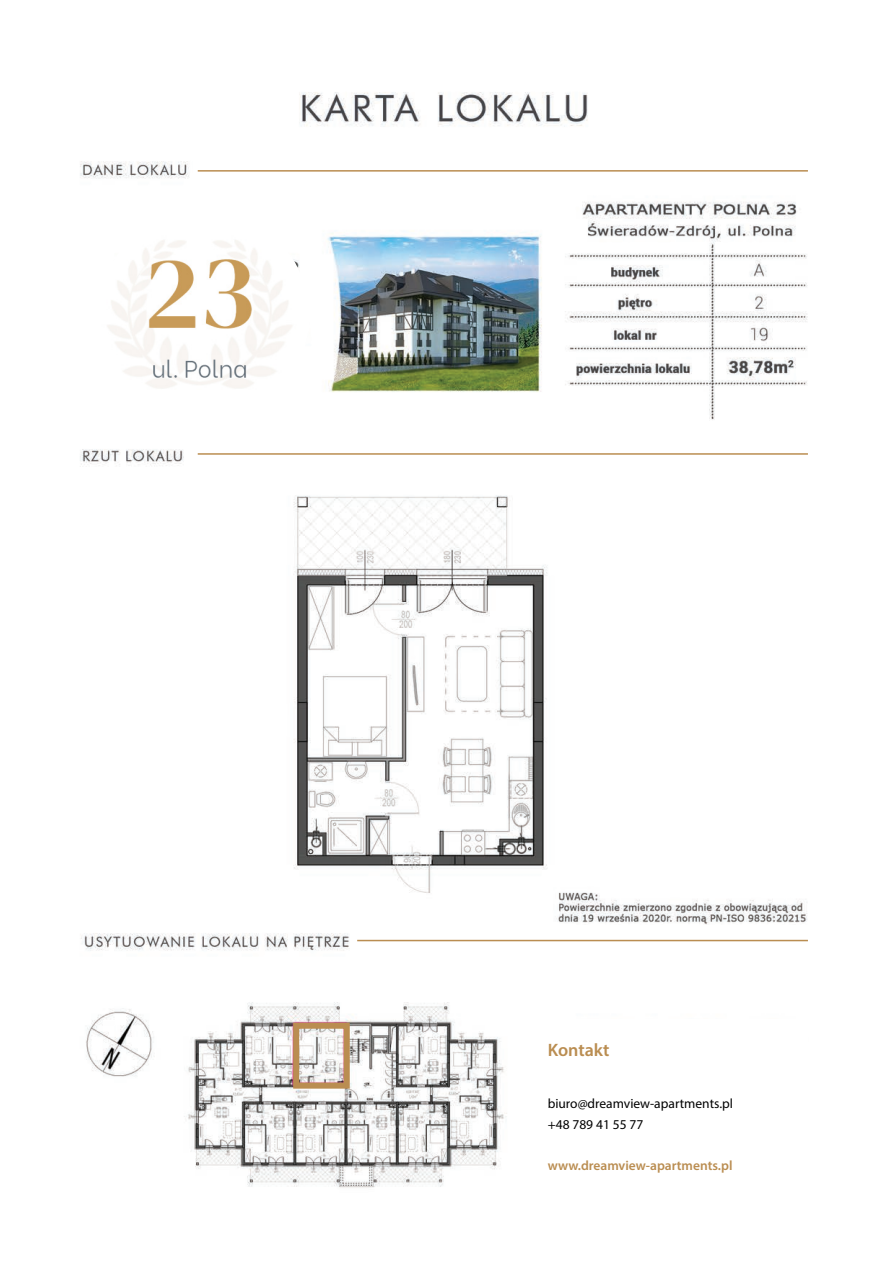
<style>
.page{position:relative;width:893px;height:1263px;background:#fff}
.page>*{position:absolute;margin:0;border:0;box-sizing:border-box;transform-origin:0 0}
.t1{font:600 18px "Myriad Pro";color:#ba8d51}
.t2{font:13.5px "Myriad Pro";color:#000}
.t3{font:600 13.5px "Myriad Pro";color:#ba8d51}
</style>
<div class="page">
<img style="left:80px;top:92px;width:728px;height:1096px">
<div style="left:193px;top:156px;width:640px;height:32px;background:#fff"></div>
<div style="left:350px;top:925px;width:517px;height:32px;background:#fff"></div>
<div style="left:188px;top:440px;width:640px;height:32px;background:#fff"></div>
<img style="left:98px;top:231px;width:211px;height:170px">
<hr style="left:198px;top:453px;width:610px;height:2px;background:#ba8d51">
<hr style="left:198px;top:170px;width:610px;height:2px;background:#ba8d51">
<hr style="left:357px;top:940px;width:451px;height:1px;background:#ba8d51">
<div style="left:530px;top:1019px;width:278px;height:201px;background:#fff"></div>
<div style="left:293px;top:1023px;width:57px;height:66px;border:6px solid #ba8d51"></div>
<p class="t1" style="left:548px;top:1038px;width:63px">Kontakt</p>
<p class="t2" style="left:548px;top:1095px;width:187px">biuro@dreamview-apartments.pl</p>
<p class="t2" style="left:548px;top:1116px;width:97px">+48 789 41 55 77</p>
<p class="t3" style="left:548px;top:1156px;width:186px">www.dreamview-apartments.pl</p>
</div>
